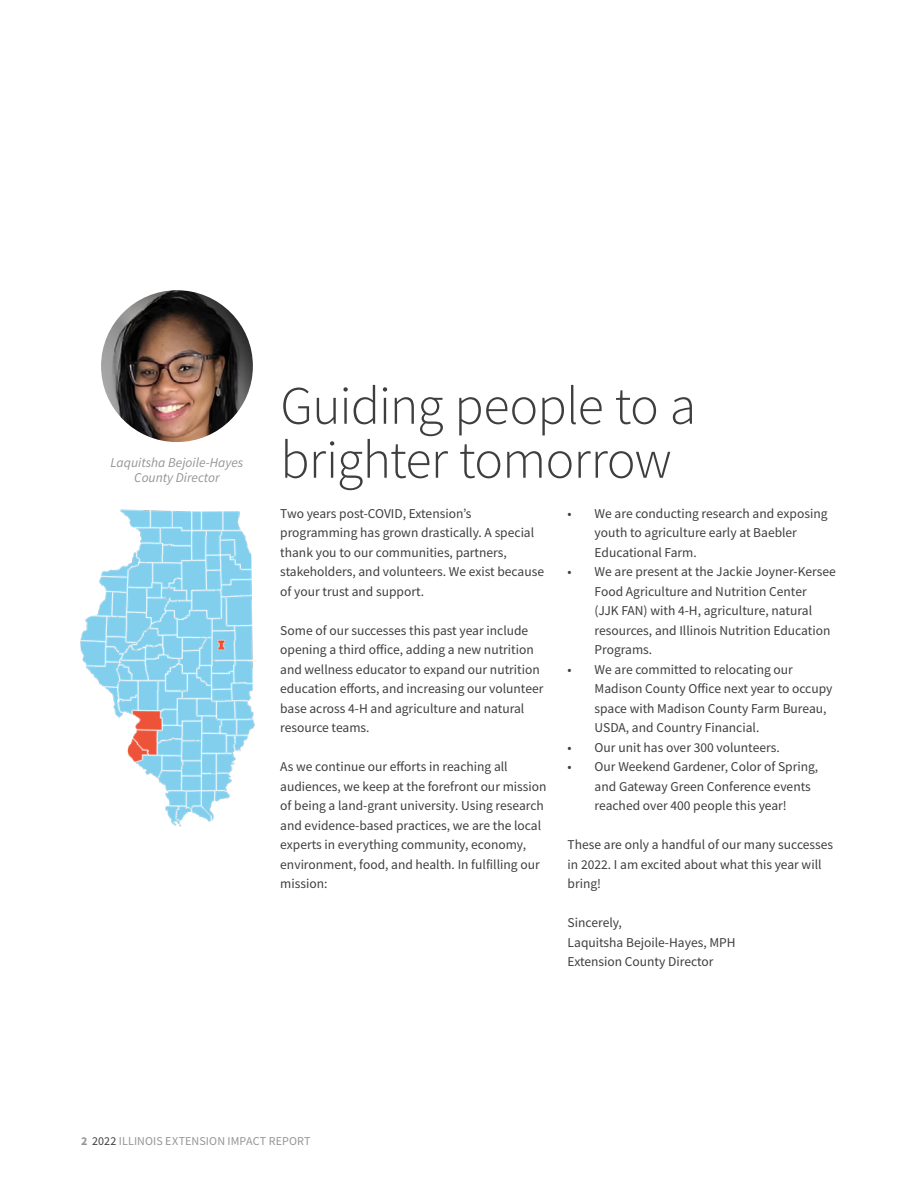
<style>
.page{position:relative;width:918px;height:1188px;background:#fff}
.page>*{position:absolute;margin:0;border:0;box-sizing:border-box;transform-origin:0 0}
.Large_Title{font:300 54px/54px "Source Sans Pro";letter-spacing:-.015em;color:#3e3e3f}
.t1{font:13.5px/19.5px "Source Sans Pro";color:#3e3e3f}
.Article_Body_Text{font:italic 13.5px "Source Sans Pro";color:#939598}
.t2{font:12px "Source Sans Pro";letter-spacing:.01em;color:#939598}
.s1{font-weight:700}
.s2{color:#3e3e3f}
</style>
<div class="page">
<img style="left:101px;top:290px;width:152px;height:152px;border-radius:76px">
<img style="left:80px;top:509px;width:175px;height:318px">
<p class="Article_Body_Text" style="left:111px;top:454px;width:134px">Laquitsha Bejoile-Hayes</p>
<p class="Article_Body_Text" style="left:134px;top:469px;width:87px">County Director</p>
<h1 class="Large_Title" style="left:280px;top:379px;width:417px">Guiding people to a brighter tomorrow</h1>
<p class="t1" style="left:280px;top:504px;width:265px">Two years post-COVID, Extension’s programming has grown drastically. A special thank you to our communities, partners, stakeholders, and volunteers. We exist because of your trust and support.</p>
<p class="t1" style="left:280px;top:621px;width:265px">Some of our successes this past year include opening a third office, adding a new nutrition and wellness educator to expand our nutrition education efforts, and increasing our volunteer base across 4-H and agriculture and natural resource teams.</p>
<p class="t1" style="left:280px;top:757px;width:268px">As we continue our efforts in reaching all audiences, we keep at the forefront our mission of being a land-grant university. Using research and evidence-based practices, we are the local experts in everything community, economy, environment, food, and health. In fulfilling our mission:</p>
<p class="t1" style="left:595px;top:504px;width:234px;text-indent:-27px">• We are conducting research and exposing youth to agriculture early at Baebler<br>Educational Farm.</p>
<p class="t1" style="left:595px;top:562px;width:243px;text-indent:-27px">• We are present at the Jackie Joyner-Kersee Food Agriculture and Nutrition Center<br>(JJK FAN) with 4-H, agriculture, natural resources, and Illinois Nutrition Education Programs.</p>
<p class="t1" style="left:595px;top:660px;width:239px;text-indent:-27px">• We are committed to relocating our Madison County Office next year to occupy space with Madison County Farm Bureau, USDA, and Country Financial.</p>
<p class="t1" style="left:568px;top:738px;width:214px">• Our unit has over 300 volunteers.</p>
<p class="t1" style="left:595px;top:757px;width:225px;text-indent:-27px">• Our Weekend Gardener, Color of Spring, and Gateway Green Conference events reached over 400 people this year!</p>
<p class="t1" style="left:568px;top:835px;width:267px">These are only a handful of our many successes in 2022. I am excited about what this year will bring!</p>
<p class="t1" style="left:568px;top:913px;width:56px">Sincerely,</p>
<p class="t1" style="left:568px;top:933px;width:170px">Laquitsha Bejoile-Hayes, MPH</p>
<p class="t1" style="left:568px;top:952px;width:147px">Extension County Director</p>
<p class="t2" style="left:81px;top:1133px;width:231px"><span class="s1">2</span> <span class="s2">2022</span> ILLINOIS EXTENSION IMPACT REPORT</p>
</div>
